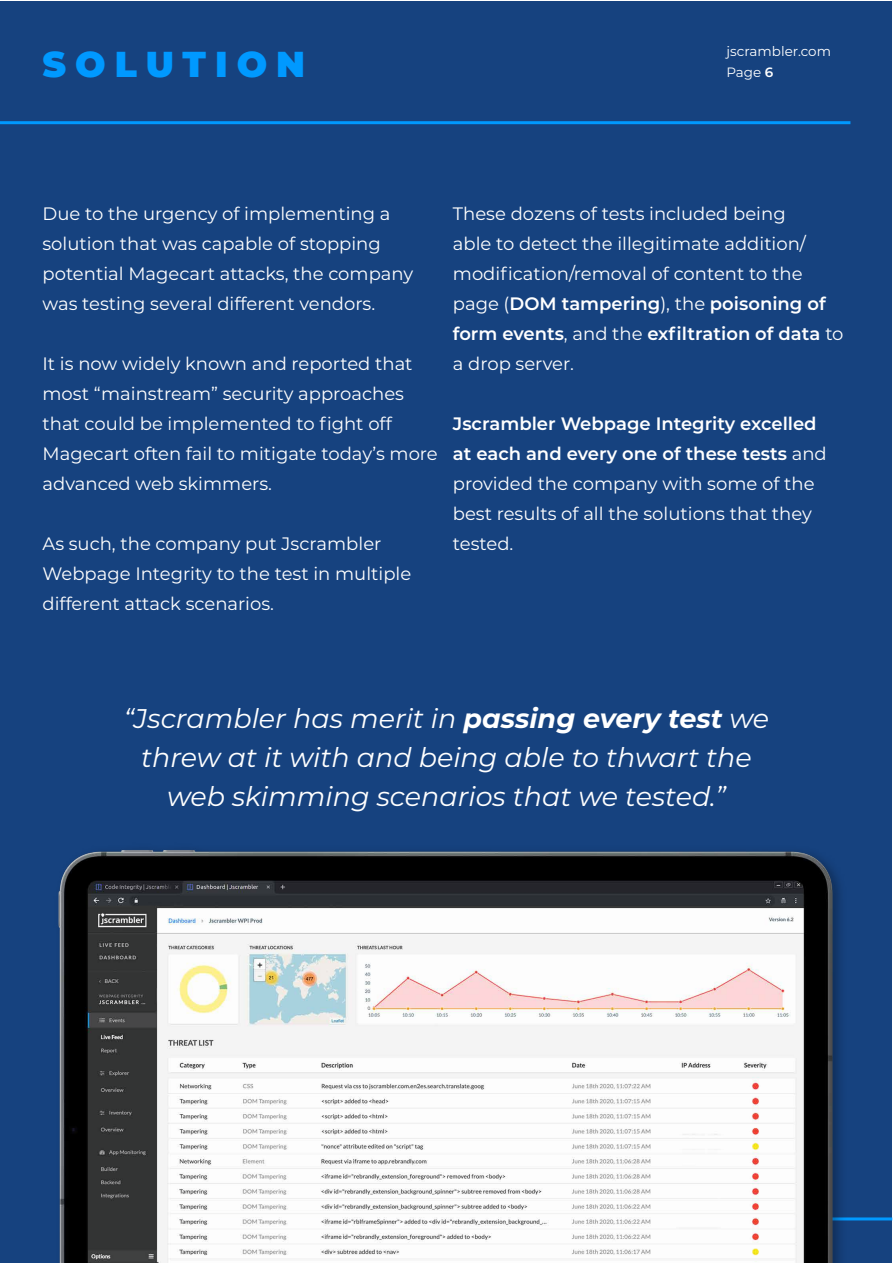
<style>
.page{position:relative;width:893px;height:1263px;background:#fff}
.page>*{position:absolute;margin:0;border:0;box-sizing:border-box;transform-origin:0 0}
.t1{font:900 36px "Montserrat";letter-spacing:.25em;color:#09f}
.t2{font:italic 27px/39px "Montserrat";color:#fff;text-align:center}
.t3{font:18px/30px "Montserrat";color:#fff}
.t4{font:13.5px/21px "Montserrat";color:#fff}
.s1{font-weight:600}
.s2{font-weight:700}
</style>
<div class="page">
<div style="left:1px;top:1px;width:891px;height:1261px;background:#16427f"></div>
<hr style="left:0;top:121px;width:850px;height:3px;background:#09f">
<hr style="left:179px;top:1217px;width:713px;height:3px;background:#09f">
<img style="left:54px;top:849px;width:794px;height:414px">
<h1 class="t1" style="left:43px;top:38px;width:264px">SOLUTION</h1>
<p class="t4" style="left:726px;top:40px;width:106px">jscrambler.com<br>Page <span class="s1">6</span></p>
<p class="t3" style="left:43px;top:198px;width:372px">Due to the urgency of implementing a solution that was capable of stopping potential Magecart attacks, the company was testing several different vendors.</p>
<p class="t3" style="left:43px;top:348px;width:397px">It is now widely known and reported that most “mainstream” security approaches that could be implemented to fight off Magecart often fail to mitigate today’s more advanced web skimmers.</p>
<p class="t3" style="left:43px;top:528px;width:370px">As such, the company put Jscrambler<br>Webpage Integrity to the test in multiple different attack scenarios.</p>
<p class="t3" style="left:453px;top:198px;width:392px">These dozens of tests included being<br>able to detect the illegitimate addition/ modification/removal of content to the page (<span class="s1">DOM tampering</span>), the <span class="s1">poisoning of form events</span>, and the <span class="s1">exfiltration of data</span> to a drop server.</p>
<p class="t3" style="left:453px;top:408px;width:375px"><span class="s1">Jscrambler Webpage Integrity excelled at each and every one of these tests</span> and provided the company with some of the best results of all the solutions that they tested.</p>
<h2 class="t2" style="left:124px;top:698px;width:647px">“Jscrambler has merit in <span class="s2">passing every test</span> we threw at it with and being able to thwart the web skimming scenarios that we tested.”</h2>
</div>
